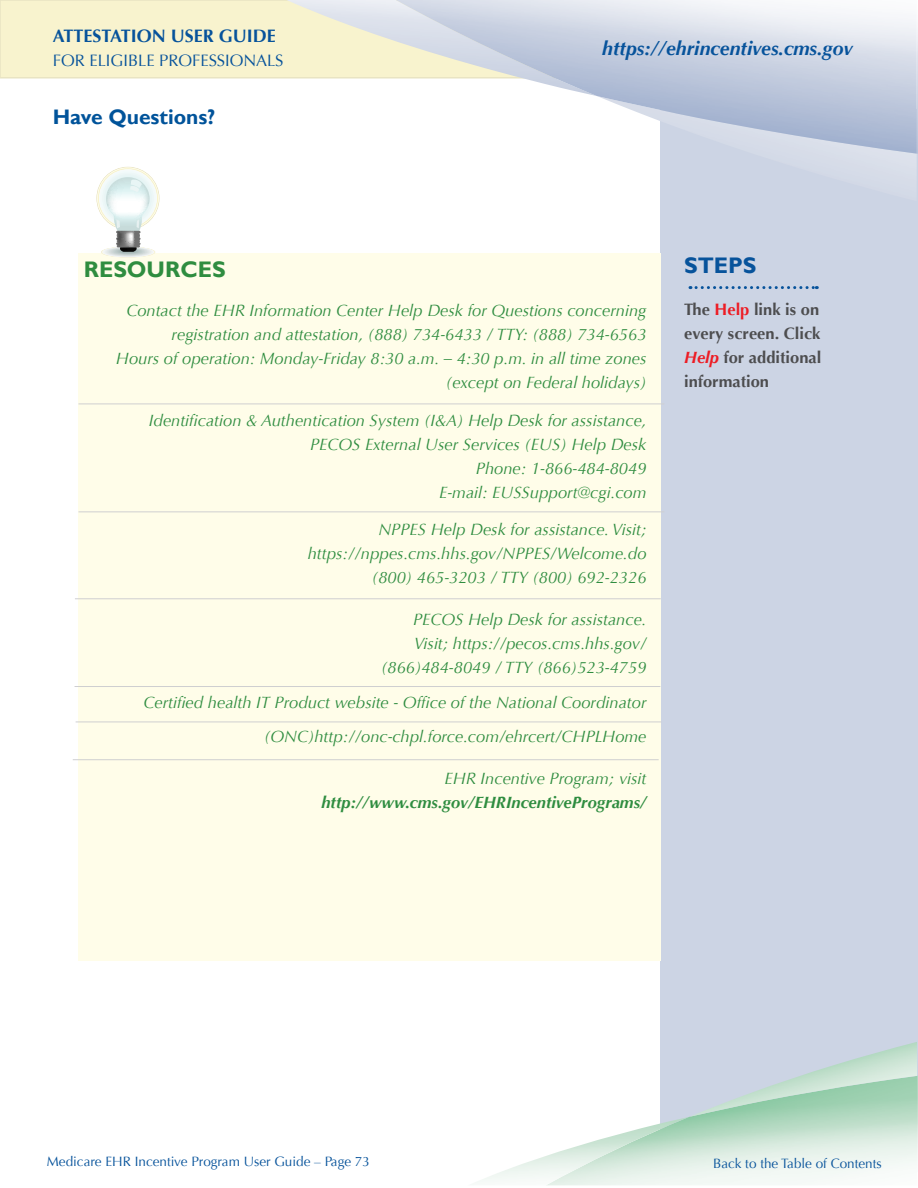
<style>
.page{position:relative;width:918px;height:1188px;background:#fff}
.page>*{position:absolute;margin:0;border:0;box-sizing:border-box;transform-origin:0 0}
.t1{font:700 22.5px "Gill Sans";color:#2f8d40}
.t2{font:700 22.5px "Gill Sans";color:#07539b}
.t3{font:700 21px "Gill Sans";color:#00539a}
.t4{font:italic 700 19.5px "Optima";color:#07539b}
.t5{font:700 18px "Optima";color:#07539b}
.t6{font:italic 16.5px/24px "Optima";color:#2f8d40;text-align:right}
.t7{font:italic 700 16.5px/24px "Optima";color:#2f8d40;text-align:right}
.t8{font:700 16.5px/24px "Optima";color:#4d4d4f}
.t9{font:16.5px "Optima";color:#07539b}
.t10{font:13.5px "Optima";color:#07539b}
.s1{font-weight:400}
.s2{color:#ed1c24}
.s3{font-style:italic;color:#ed1c24}
</style>
<div class="page">
<div style="left:661px;top:110px;width:257px;height:1062px;background:#ccd4e4"></div>
<div style="left:0;top:0;width:558px;height:79px;background:#f8f3ce;border:2px solid #e9e4c3"></div>
<img style="left:286px;top:0;width:632px;height:154px">
<img style="left:660px;top:154px;width:257px;height:47px">
<img style="left:396px;top:0;width:521px;height:154px">
<div style="left:78px;top:253px;width:583px;height:708px;background:#fffde9"></div>
<svg style="left:690px;top:286px;width:127px;height:3px"></svg>
<hr style="left:76px;top:722px;width:585px;height:1px;background:#cfcfd0">
<hr style="left:73px;top:759px;width:586px;height:1px;background:#cfcfd0">
<hr style="left:75px;top:599px;width:586px;height:1px;background:#cfcfd0">
<hr style="left:75px;top:686px;width:585px;height:1px;background:#cfcfd0">
<hr style="left:78px;top:404px;width:586px;height:1px;background:#cfcfd0">
<hr style="left:78px;top:512px;width:586px;height:1px;background:#cfcfd0">
<img style="left:478px;top:1076px;width:440px;height:109px">
<svg style="left:98px;top:169px;width:60px;height:59px"></svg>
<div style="left:100px;top:171px;width:56px;height:55px;background:#f5fafa;border-radius:50%"></div>
<div style="left:106px;top:176px;width:44px;height:44px;background:#e6f5f5;border-radius:50%"></div>
<div style="left:101px;top:247px;width:54px;height:10px;background:#f6f3db;border-radius:50%"></div>
<div style="left:102px;top:247px;width:52px;height:10px;background:#f6f7ed;border-radius:50%"></div>
<div style="left:103px;top:247px;width:51px;height:10px;background:#f7fafa;border-radius:50%"></div>
<div style="left:105px;top:247px;width:47px;height:10px;background:#f0f2f2;border-radius:50%"></div>
<div style="left:106px;top:247px;width:45px;height:9px;background:#ebeded;border-radius:50%"></div>
<div style="left:106px;top:248px;width:44px;height:8px;background:#e8eded;border-radius:50%"></div>
<div style="left:107px;top:248px;width:43px;height:8px;background:#dfe5e5;border-radius:50%"></div>
<div style="left:109px;top:248px;width:38px;height:8px;background:#dbe3e3;border-radius:50%"></div>
<div style="left:110px;top:248px;width:36px;height:7px;background:#d6dede;border-radius:50%"></div>
<div style="left:111px;top:248px;width:35px;height:7px;background:#cdd6d6;border-radius:50%"></div>
<div style="left:113px;top:249px;width:30px;height:6px;background:#c7d4d4;border-radius:50%"></div>
<div style="left:115px;top:249px;width:27px;height:5px;background:#bcc9c8;border-radius:50%"></div>
<div style="left:117px;top:249px;width:22px;height:5px;background:#b3c1c0;border-radius:50%"></div>
<svg style="left:106px;top:177px;width:44px;height:76px"></svg>
<img style="left:689px;top:1042px;width:228px;height:75px">
<p class="t5" style="left:53px;top:26px;width:225px">ATTESTATION USER GUIDE</p>
<p class="t9" style="left:53px;top:51px;width:232px">FOR ELIGIBLE PROFESSIONALS</p>
<h2 class="t3" style="left:53px;top:104px;width:164px">Have Questions?</h2>
<p class="t4" style="left:602px;top:36px;width:252px">https://ehrincentives.cms.gov</p>
<h3 class="t1" style="left:84px;top:256px;width:143px">RESOURCES</h3>
<p class="t6" style="left:126px;top:299px;width:522px">Contact the EHR Information Center Help Desk for Questions concerning</p>
<p class="t6" style="left:172px;top:323px;width:476px">registration and attestation, (888) 734-6433 / TTY: (888) 734-6563</p>
<p class="t6" style="left:116px;top:347px;width:532px">Hours of operation: Monday-Friday 8:30 a.m. – 4:30 p.m. in all time zones (except on Federal holidays)</p>
<p class="t6" style="left:149px;top:408px;width:499px">Identification &amp; Authentication System (I&amp;A) Help Desk for assistance,</p>
<p class="t6" style="left:310px;top:432px;width:338px">PECOS External User Services (EUS) Help Desk</p>
<p class="t6" style="left:476px;top:456px;width:172px">Phone: 1-866-484-8049</p>
<p class="t6" style="left:439px;top:480px;width:209px">E-mail: EUSSupport@cgi.com</p>
<p class="t6" style="left:308px;top:518px;width:340px">NPPES Help Desk for assistance. Visit; https://nppes.cms.hhs.gov/NPPES/Welcome.do</p>
<p class="t6" style="left:372px;top:566px;width:276px">(800) 465-3203 / TTY (800) 692-2326</p>
<p class="t6" style="left:413px;top:608px;width:235px;text-align:left">PECOS Help Desk for assistance.<br>Visit; https://pecos.cms.hhs.gov/</p>
<p class="t6" style="left:381px;top:656px;width:267px">(866)484-8049 / TTY (866)523-4759</p>
<p class="t6" style="left:143px;top:690px;width:505px">Certified health IT Product website - Office of the National Coordinator</p>
<p class="t6" style="left:264px;top:725px;width:384px">(ONC)http://onc-chpl.force.com/ehrcert/CHPLHome</p>
<p class="t7" style="left:321px;top:767px;width:327px"><span class="s1">EHR Incentive Program; visit </span>http://www.cms.gov/EHRIncentivePrograms/</p>
<h3 class="t2" style="left:684px;top:252px;width:74px">STEPS</h3>
<p class="t8" style="left:684px;top:297px;width:139px">The <span class="s2">Help</span> link is on every screen. Click<br><span class="s3">Help</span> for additional information</p>
<p class="t10" style="left:47px;top:1154px;width:325px">Medicare EHR Incentive Program User Guide – Page 73</p>
<p class="t10" style="left:713px;top:1155px;width:170px">Back to the Table of Contents</p>
</div>
